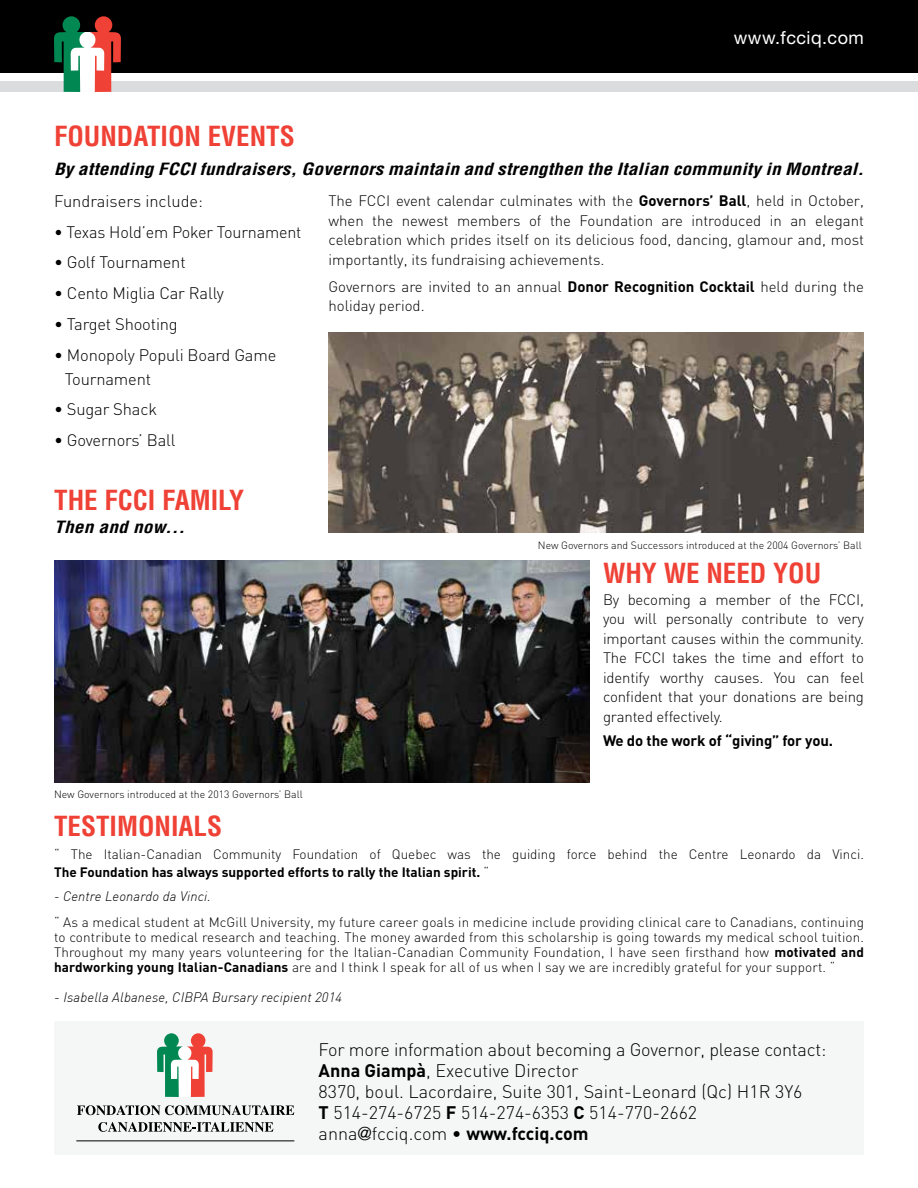
<style>
.page{position:relative;width:918px;height:1188px;background:#fff}
.page>*{position:absolute;margin:0;border:0;box-sizing:border-box;transform-origin:0 0}
.t1{font:700 condensed 27px "Helvetica";color:#ef4135}
.t2{font:300 18px/21px "DIN";color:#000}
.t3{font:18px "Helvetica Neue";letter-spacing:.025em;color:#fff}
.t4{font:300 16.5px/24px "DIN";letter-spacing:-.01em;color:#000}
.t5{font:italic 700 condensed 16.5px "Helvetica";letter-spacing:.01em;color:#000;scale:1.17 1}
.t6{font:300 15px/19.5px "DIN";color:#000;text-align:justify}
.t7{font:700 15px "DIN";letter-spacing:-.01em;color:#000}
.t8{font:300 13.5px/15px "DIN";color:#000}
.t9{font:italic 300 13.5px "DIN";letter-spacing:.01em;color:#000}
.t10{font:300 10.5px "DIN";color:#000}
.s1{font-weight:700}
.s2{font-style:normal}
.s3{font-family:"Helvetica"}
</style>
<div class="page">
<div style="left:0;top:82px;width:918px;height:10px;background:#dbdcde"></div>
<div style="left:0;top:0;width:918px;height:73px;background:#000"></div>
<svg style="left:54px;top:16px;width:67px;height:76px"></svg>
<img style="left:54px;top:561px;width:536px;height:222px">
<img style="left:328px;top:333px;width:536px;height:200px">
<div style="left:54px;top:1021px;width:810px;height:134px;background:#f5f6f6"></div>
<svg style="left:77px;top:1105px;width:217px;height:10px"></svg>
<svg style="left:98px;top:1122px;width:175px;height:10px"></svg>
<hr style="left:76px;top:1140px;width:218px;height:1px;background:#000">
<svg style="left:157px;top:1033px;width:56px;height:64px"></svg>
<h1 class="t1" style="left:54px;top:119px;width:242px">FOUNDATION EVENTS</h1>
<h2 class="t3" style="left:734px;top:26px;width:132px">www.fcciq.com</h2>
<p class="t5" style="left:54px;top:159px;width:694px">By attending FCCI fundraisers, Governors maintain and strengthen the Italian community in Montreal.</p>
<p class="t4" style="left:54px;top:189px;width:151px">Fundraisers include:</p>
<p class="t4" style="left:54px;top:220px;width:249px">• Texas Hold’em Poker Tournament</p>
<p class="t4" style="left:54px;top:250px;width:133px">• Golf Tournament</p>
<p class="t4" style="left:54px;top:281px;width:172px">• Cento Miglia Car Rally</p>
<p class="t4" style="left:54px;top:312px;width:125px">• Target Shooting</p>
<p class="t4" style="left:65px;top:343px;width:213px;text-indent:-11px">• Monopoly Populi Board Game<br>Tournament</p>
<p class="t4" style="left:54px;top:397px;width:105px">• Sugar Shack</p>
<p class="t4" style="left:54px;top:428px;width:123px">• Governors’ Ball</p>
<h1 class="t1" style="left:54px;top:483px;width:192px">THE FCCI FAMILY</h1>
<p class="t5" style="left:54px;top:517px;width:113px">Then and now...</p>
<p class="t10" style="left:54px;top:788px;width:250px">New Governors introduced at the 2013 Governors’ Ball</p>
<p class="t6" style="left:328px;top:191px;width:537px">The FCCI event calendar culminates with the <span class="s1">Governors’ Ball</span>, held in October, when the newest members of the Foundation are introduced in an elegant celebration which prides itself on its delicious food, dancing, glamour and, most importantly, its fundraising achievements.</p>
<p class="t6" style="left:328px;top:276px;width:537px">Governors are invited to an annual <span class="s1">Donor Recognition Cocktail</span> held during the holiday period.</p>
<p class="t10" style="left:538px;top:539px;width:325px">New Governors and Successors introduced at the 2004 Governors’ Ball</p>
<h1 class="t1" style="left:603px;top:556px;width:220px">WHY WE NEED YOU</h1>
<p class="t6" style="left:603px;top:589px;width:263px">By becoming a member of the FCCI, you will personally contribute to very important causes within the community.<br>The FCCI takes the time and effort to identify worthy causes. You can feel confident that your donations are being granted effectively.</p>
<p class="t7" style="left:603px;top:730px;width:232px">We do the work of “giving” for you.</p>
<h1 class="t1" style="left:54px;top:809px;width:170px">TESTIMONIALS</h1>
<p class="t8" style="left:54px;top:845px;width:812px;line-height:18px">“ The Italian-Canadian Community Foundation of Quebec was the guiding force behind the Centre Leonardo da Vinci.<br><span class="s1">The Foundation has always supported efforts to rally the Italian spirit.</span> “</p>
<p class="t9" style="left:54px;top:888px;width:158px">- Centre Leonardo da Vinci.</p>
<p class="t8" style="left:54px;top:914px;width:812px;text-align:justify">“ As a medical student at McGill University, my future career goals in medicine include providing clinical care to Canadians, continuing to contribute to medical research and teaching. The money awarded from this scholarship is going towards my medical school tuition.<br>Throughout my many years volunteering for the Italian-Canadian Community Foundation, I have seen firsthand how <span class="s1">motivated and hardworking young Italian-Canadians</span> are and I think I speak for all of us when I say we are incredibly grateful for your support. “</p>
<p class="t9" style="left:54px;top:989px;width:289px"><span class="s2">-</span> Isabella Albanese, CIBPA Bursary recipient 2014</p>
<p class="t2" style="left:319px;top:1039px;width:509px">For more information about becoming a Governor, please contact:<br><span class="s1">Anna Giampà</span>, Executive Director<br>8370, boul. Lacordaire, Suite 301, Saint-Leonard (Qc) H1R 3Y6<br><span class="s1">T</span> 514-274-6725 <span class="s1">F</span> 514-274-6353 <span class="s1">C</span> 514-770-2662 anna<span class="s3">@</span>fcciq.com • <span class="s1">www.fcciq.com</span></p>
</div>
